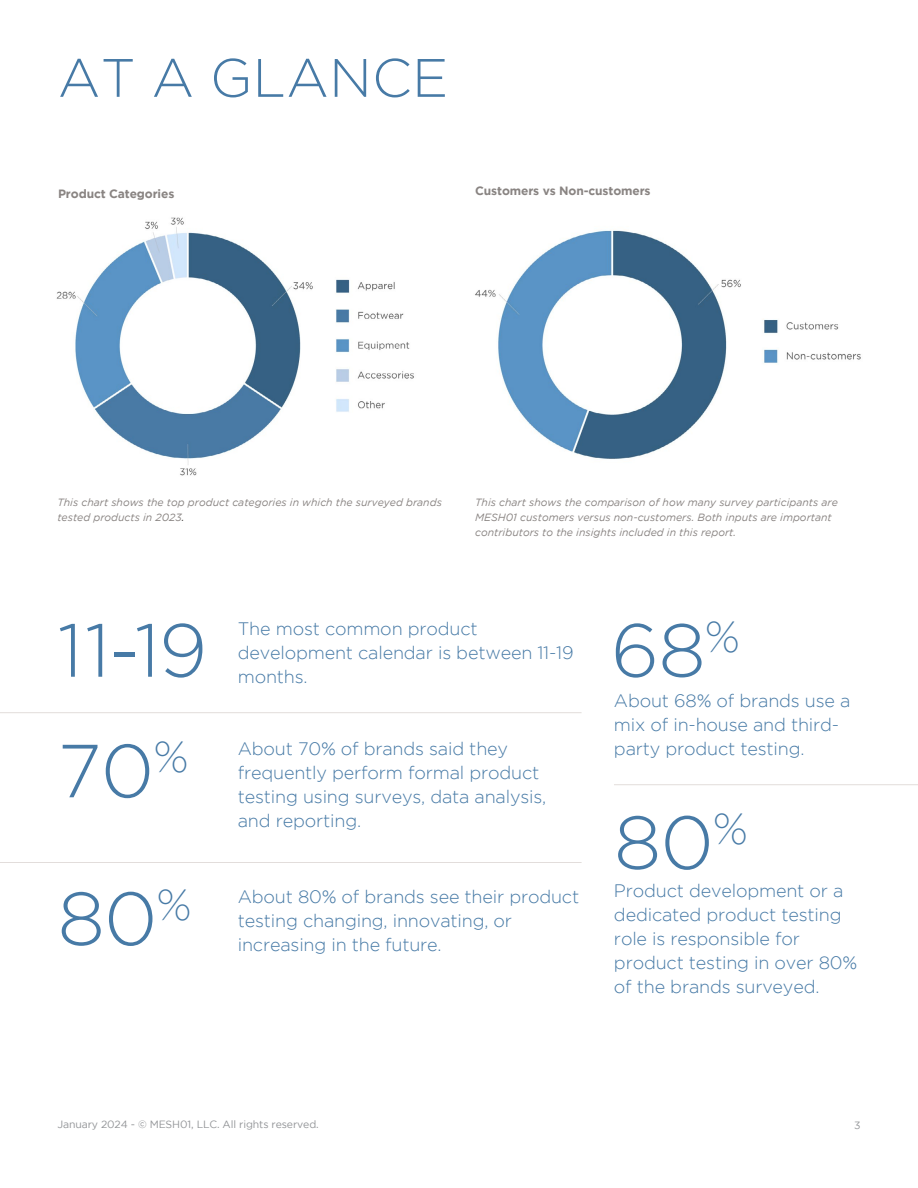
<style>
.page{position:relative;width:918px;height:1188px;background:#fff}
.page>*{position:absolute;margin:0;border:0;box-sizing:border-box;transform-origin:0 0}
.t1{font:300 75px "Gotham";letter-spacing:-.01em;color:#477aa6}
.t2{font:300 54px "Gotham";letter-spacing:.005em;color:#477aa6}
.t3{font:300 18px/24px "Gotham";letter-spacing:-.01em;color:#477aa6}
.t4{font:700 12px "Gotham";letter-spacing:-.01em;color:#898482}
.t5{font:italic 10.5px/15px "Gotham";color:#898482}
.t6{font:10.5px "Gotham";letter-spacing:-.01em;color:#939598}
.s1{color:#3e3b39}
</style>
<div class="page">
<img style="left:475px;top:230px;width:386px;height:229px">
<img style="left:56px;top:217px;width:358px;height:259px">
<hr style="left:0;top:712px;width:582px;height:1px;background:#e2dddb">
<hr style="left:0;top:862px;width:582px;height:1px;background:#e2dddb">
<hr style="left:614px;top:784px;width:304px;height:1px;background:#e2dddb">
<h2 class="t2" style="left:58px;top:48px;width:392px">AT A GLANCE</h2>
<p class="t4" style="left:58px;top:186px;width:118px">Product Categories</p>
<p class="t4" style="left:475px;top:184px;width:177px">Customers vs Non-customers</p>
<p class="t5" style="left:57px;top:495px;width:386px">This chart shows the top product categories in which the surveyed brands tested products in 2023<span class="s1">.</span></p>
<p class="t5" style="left:475px;top:495px;width:364px">This chart shows the comparison of how many survey participants are<br>MESH01 customers versus non-customers. Both inputs are important contributors to the insights included in this report.</p>
<h1 class="t1" style="left:58px;top:609px;width:151px">11-19</h1>
<h1 class="t1" style="left:611px;top:609px;width:131px">68<sup>%</sup></h1>
<p class="t3" style="left:238px;top:616px;width:337px">The most common product development calendar is between 11-19 months.</p>
<h1 class="t1" style="left:58px;top:730px;width:133px">70<sup>%</sup></h1>
<h1 class="t1" style="left:58px;top:878px;width:136px">80<sup>%</sup></h1>
<p class="t3" style="left:614px;top:688px;width:238px">About 68% of brands use a mix of in-house and third-</p>
<p class="t3" style="left:238px;top:737px;width:272px">About 70% of brands said they</p>
<p class="t3" style="left:614px;top:736px;width:192px">party product testing.</p>
<p class="t3" style="left:238px;top:761px;width:310px">frequently perform formal product testing using surveys, data analysis, and reporting.</p>
<h1 class="t1" style="left:614px;top:802px;width:136px">80<sup>%</sup></h1>
<p class="t3" style="left:238px;top:884px;width:343px">About 80% of brands see their product testing changing, innovating, or increasing in the future.</p>
<p class="t3" style="left:614px;top:879px;width:245px">Product development or a dedicated product testing role is responsible for product testing in over 80% of the brands surveyed.</p>
<p class="t6" style="left:57px;top:1118px;width:263px">January 2024 - © MESH01, LLC. All rights reserved.</p>
<p class="t6" style="left:854px;top:1120px;width:8px">3</p>
</div>
